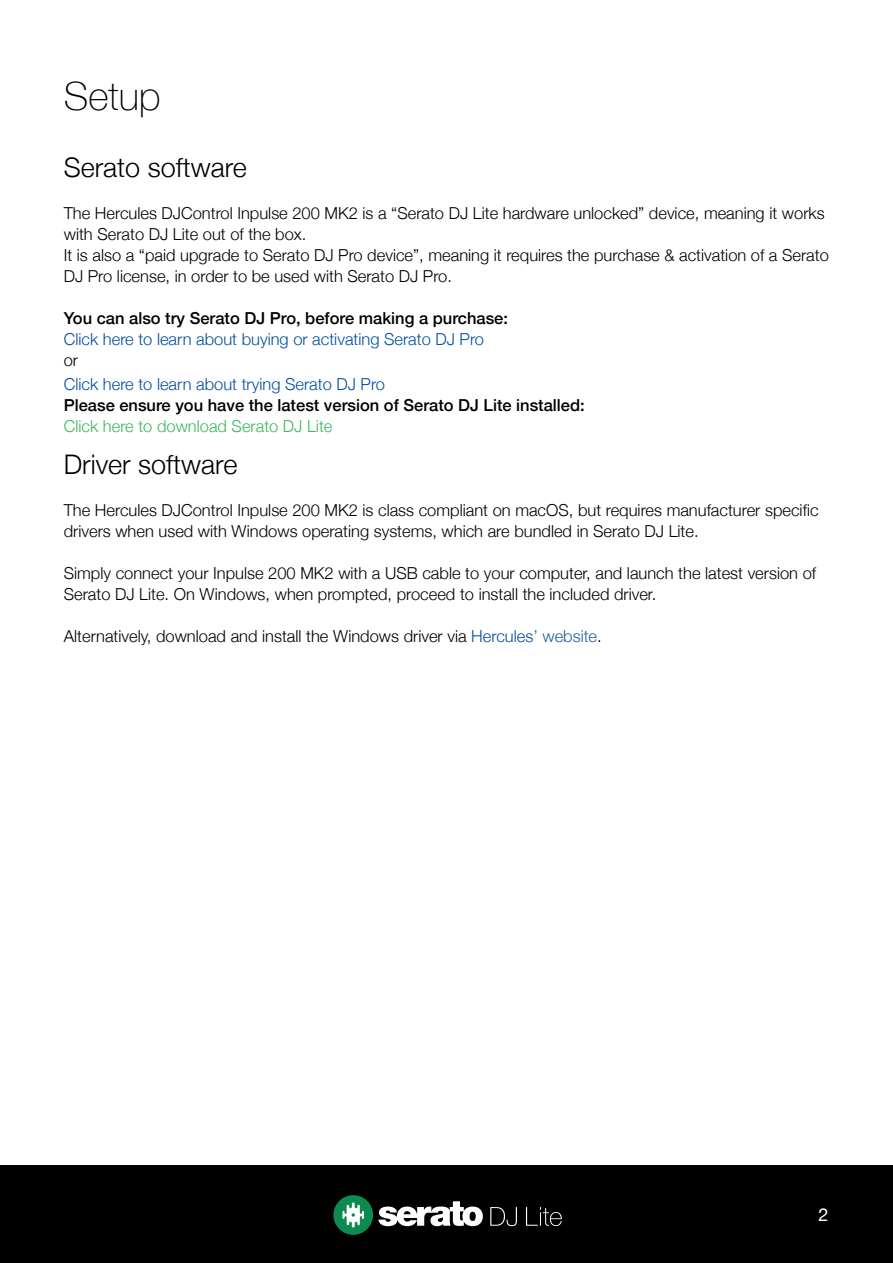
<style>
.page{position:relative;width:893px;height:1263px;background:#fff}
.page>*{position:absolute;margin:0;border:0;box-sizing:border-box;transform-origin:0 0}
.t1{font:100 39px "Helvetica Neue";color:#000}
.t2{font:300 27px "Helvetica Neue";color:#000}
.t3{font:18px "Helvetica Neue";color:#fff}
.t4{font:300 16.5px/21px "Helvetica Neue";color:#000}
.t5{font:500 16.5px "Helvetica Neue";color:#000}
.t6{font:300 16.5px "Helvetica Neue";color:#034ea2}
.t7{font:300 16.5px "Helvetica Neue";color:#3db65d}
.s1{color:#034ea2}
.s2{color:#215e9e}
</style>
<div class="page">
<div style="left:0;top:1165px;width:893px;height:98px;background:#000"></div>
<svg style="left:379px;top:1201px;width:104px;height:25px"></svg>
<svg style="left:490px;top:1207px;width:27px;height:19px"></svg>
<svg style="left:526px;top:1207px;width:36px;height:19px"></svg>
<svg style="left:333px;top:1195px;width:40px;height:40px"></svg>
<h1 class="t1" style="left:64px;top:66px;width:98px">Setup</h1>
<h2 class="t2" style="left:64px;top:145px;width:185px">Serato software</h2>
<p class="t4" style="left:64px;top:201px;width:767px">The Hercules DJControl Inpulse 200 MK2 is a “Serato DJ Lite hardware unlocked” device, meaning it works with Serato DJ Lite out of the box.<br>It is also a “paid upgrade to Serato DJ Pro device”, meaning it requires the purchase &amp; activation of a Serato DJ Pro license, in order to be used with Serato DJ Pro.</p>
<p class="t5" style="left:64px;top:304px;width:446px">You can also try Serato DJ Pro, before making a purchase:</p>
<p class="t6" style="left:64px;top:325px;width:422px">Click here to learn about buying or activating Serato DJ Pro</p>
<p class="t4" style="left:64px;top:348px;width:16px">or</p>
<p class="t6" style="left:64px;top:370px;width:323px">Click here to learn about trying Serato DJ Pro</p>
<p class="t5" style="left:64px;top:391px;width:522px">Please ensure you have the latest version of Serato DJ Lite installed:</p>
<p class="t7" style="left:64px;top:412px;width:270px">Click here to download Serato DJ Lite</p>
<h2 class="t2" style="left:64px;top:442px;width:175px">Driver software</h2>
<p class="t4" style="left:64px;top:498px;width:756px">The Hercules DJControl Inpulse 200 MK2 is class compliant on macOS, but requires manufacturer specific drivers when used with Windows operating systems, which are bundled in Serato DJ Lite.</p>
<p class="t4" style="left:64px;top:561px;width:754px">Simply connect your Inpulse 200 MK2 with a USB cable to your computer, and launch the latest version of<br>Serato DJ Lite. On Windows, when prompted, proceed to install the included driver.</p>
<p class="t4" style="left:64px;top:624px;width:539px">Alternatively, download and install the Windows driver via <span class="s1">Hercules</span><span class="s2">’ website</span>.</p>
<p class="t3" style="left:818px;top:1202px;width:12px">2</p>
</div>
